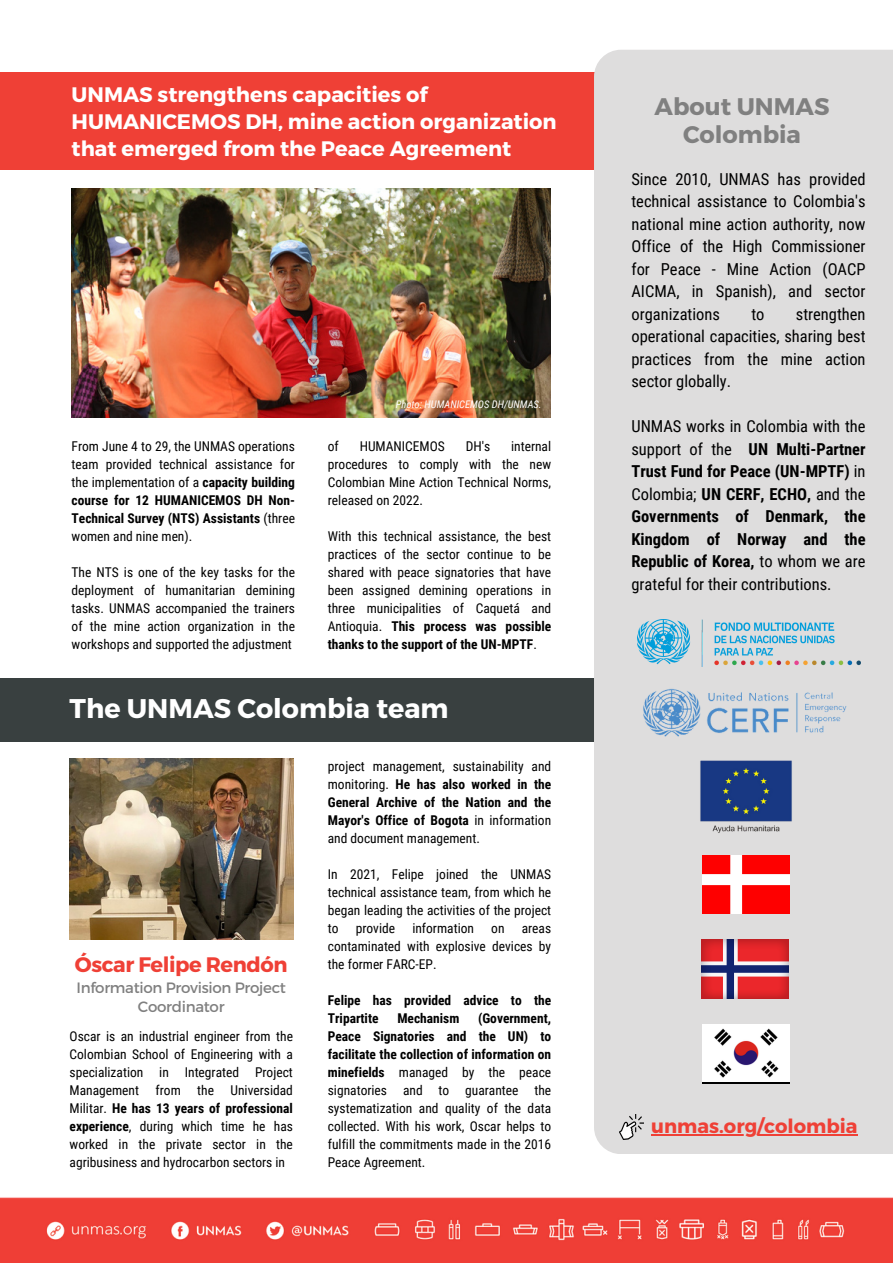
<style>
.page{position:relative;width:893px;height:1264px;background:#fff}
.page>*{position:absolute;margin:0;border:0;box-sizing:border-box;transform-origin:0 0}
.t1{font:700 27px "Montserrat";color:#fff}
.t2{font:700 24px/28px "Montserrat";color:#808080;text-align:center}
.t3{font:700 21px/27px "Montserrat";color:#fff}
.t4{font:700 21px "Montserrat";letter-spacing:-.02em;color:#ef4036}
.t5{font:700 19.5px "Montserrat";color:#ef4036}
.t6{font:16.5px/22.5px "Roboto Condensed";color:#000;text-align:justify}
.t7{font:700 16.5px/22.5px "Roboto Condensed";color:#000;text-align:justify}
.t8{font:15px/19px "Montserrat";letter-spacing:-.02em;color:#808080;text-align:center}
.t9{font:13.5px/18px "Roboto Condensed";color:#000;text-align:justify}
.t10{font:700 13.5px/18px "Roboto Condensed";color:#000}
.t11{font:italic 10.5px "Roboto Condensed";color:#fff}
.s1{font-weight:700}
.s2{font-weight:400}
</style>
<div class="page">
<img style="left:0;top:1197px;width:892px;height:65px">
<div style="left:0;top:72px;width:633px;height:98px;background:#ef4036"></div>
<div style="left:0;top:678px;width:622px;height:63px;background:#394040"></div>
<div style="left:594px;top:50px;width:298px;height:1104px;background:#dedddd"></div>
<div style="left:702px;top:1023px;width:87px;height:60px;background:#fff"></div>
<img style="left:714px;top:1028px;width:65px;height:50px">
<img style="left:702px;top:855px;width:87px;height:58px">
<img style="left:701px;top:939px;width:87px;height:59px">
<img style="left:619px;top:1114px;width:25px;height:25px">
<img style="left:72px;top:188px;width:478px;height:230px">
<img style="left:70px;top:758px;width:223px;height:181px">
<img style="left:639px;top:687px;width:211px;height:50px">
<img style="left:637px;top:619px;width:223px;height:48px">
<img style="left:694px;top:757px;width:103px;height:76px">
<hr style="left:651px;top:1134px;width:206px;height:1px;background:#ef4036">
<p class="t3" style="left:72px;top:80px;width:486px">UNMAS strengthens capacities of<br>HUMANICEMOS DH, mine action organization that emerged from the Peace Agreement</p>
<p class="t9" style="left:72px;top:437px;width:225px">From June 4 to 29, the UNMAS operations team provided technical assistance for the implementation of a <span class="s1">capacity building course for 12 HUMANICEMOS DH Non-Technical Survey (NTS) Assistants</span> (three women and nine men).</p>
<p class="t9" style="left:72px;top:563px;width:225px">The NTS is one of the key tasks for the deployment of humanitarian demining tasks. UNMAS accompanied the trainers of the mine action organization in the workshops and supported the adjustment</p>
<p class="t11" style="left:396px;top:398px;width:147px">Photo: HUMANICEMOS DH/UNMAS.</p>
<p class="t9" style="left:328px;top:437px;width:13px">of</p>
<p class="t9" style="left:359px;top:437px;width:87px">HUMANICEMOS</p>
<p class="t9" style="left:465px;top:437px;width:26px">DH's</p>
<p class="t9" style="left:328px;top:437px;width:225px;text-indent:183px">internal procedures to comply with the new Colombian Mine Action Technical Norms, released on 2022.</p>
<p class="t9" style="left:328px;top:527px;width:225px">With this technical assistance, the best practices of the sector continue to be shared with peace signatories that have been assigned demining operations in three municipalities of Caquetá and Antioquia. <span class="s1">This process was possible thanks to the support of the UN-MPTF</span>.</p>
<p class="t1" style="left:70px;top:691px;width:380px">The UNMAS Colombia team</p>
<p class="t4" style="left:75px;top:950px;width:214px">Óscar Felipe Rendón</p>
<p class="t8" style="left:77px;top:977px;width:211px">Information Provision Project<br>Coordinator</p>
<p class="t9" style="left:70px;top:1027px;width:225px">Oscar is an industrial engineer from the Colombian School of Engineering with a specialization in Integrated Project Management from the Universidad Militar. <span class="s1">He has 13 years of professional experience</span>, during which time he has worked in the private sector in the agribusiness and hydrocarbon sectors in</p>
<p class="t9" style="left:328px;top:757px;width:225px">project management, sustainability and monitoring. <span class="s1">He has also worked in the General Archive of the Nation and the Mayor's Office of Bogota</span> in information and document management.</p>
<p class="t9" style="left:328px;top:865px;width:225px">In 2021, Felipe joined the UNMAS technical assistance team, from which he began leading the activities of the project to</p>
<p class="t9" style="left:356px;top:919px;width:41px">provide</p>
<p class="t9" style="left:412px;top:919px;width:63px">information</p>
<p class="t9" style="left:491px;top:919px;width:15px">on</p>
<p class="t9" style="left:328px;top:919px;width:225px;text-indent:194px">areas contaminated with explosive devices by the former FARC-EP.</p>
<p class="t10" style="left:328px;top:991px;width:225px">Felipe has provided advice to the<br>Tripartite</p>
<p class="t9" style="left:328px;top:1009px;width:225px;text-indent:150px"><span class="s1">(Government, Peace Signatories and the UN) to facilitate the collection of information on minefields</span> managed by the peace signatories and to guarantee the systematization and quality of the data collected. With his work, Oscar helps to fulfill the commitments made in the 2016<br>Peace Agreement.</p>
<p class="t10" style="left:397px;top:1009px;width:63px">Mechanism</p>
<p class="t2" style="left:654px;top:91px;width:176px">About UNMAS<br>Colombia</p>
<p class="t6" style="left:631px;top:168px;width:235px">Since 2010, UNMAS has provided technical assistance to Colombia's national mine action authority, now Office of the High Commissioner for Peace - Mine Action (OACP AICMA, in Spanish), and sector organizations</p>
<p class="t6" style="left:631px;top:303px;width:235px;text-indent:164px">strengthen operational capacities, sharing best practices from the mine action sector globally.</p>
<p class="t7" style="left:631px;top:415px;width:235px"><span class="s2">UNMAS works in Colombia with the support of the</span> UN Multi-Partner Trust Fund for Peace (UN-MPTF) <span class="s2">in Colombia;</span> UN CERF, ECHO, <span class="s2">and the </span>Governments of Denmark, the Kingdom of Norway and the Republic of Korea, <span class="s2">to whom we are grateful for their contributions.</span></p>
<p class="t6" style="left:751px;top:303px;width:15px">to</p>
<p class="t5" style="left:651px;top:1113px;width:208px">unmas.org/colombia</p>
</div>
